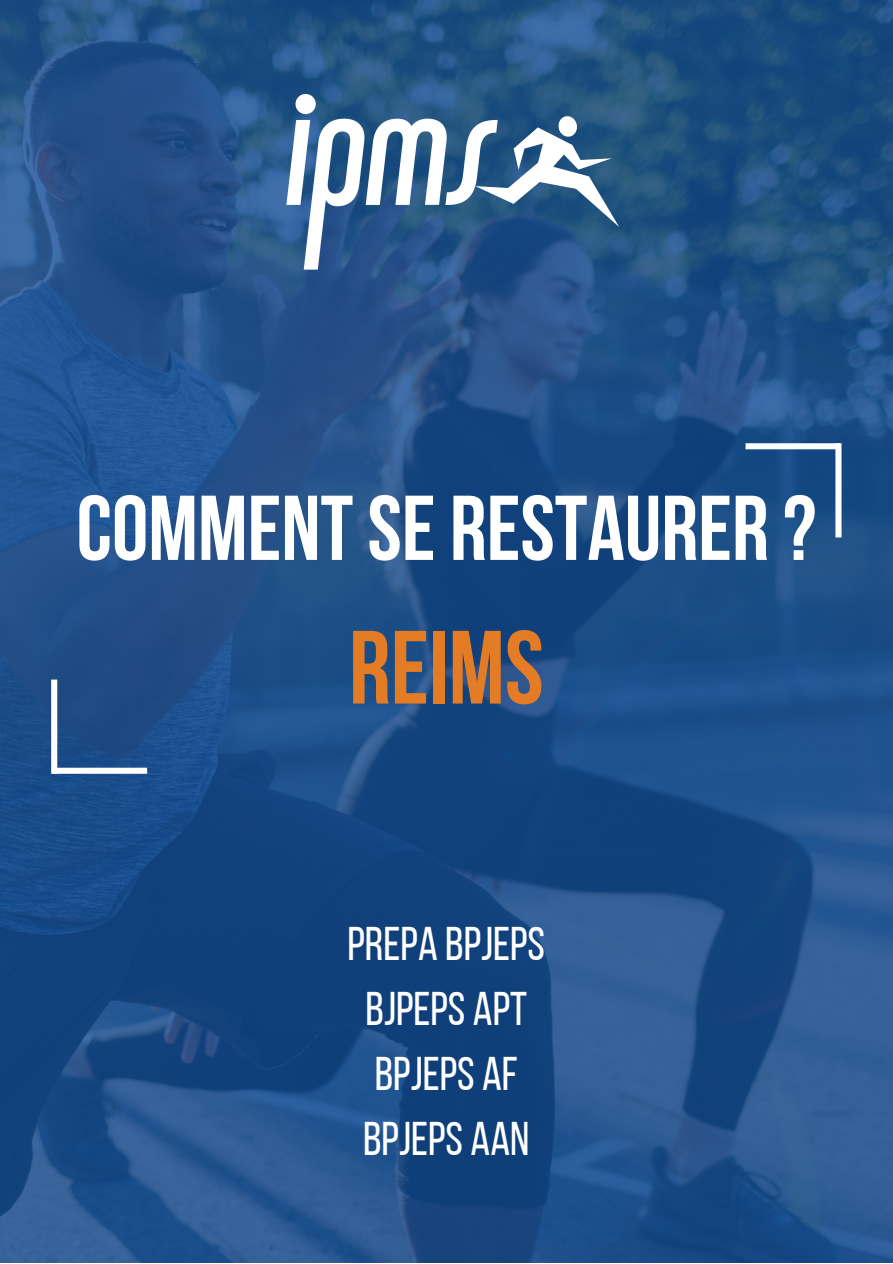
<style>
.page{position:relative;width:893px;height:1264px;background:#fff}
.page>*{position:absolute;margin:0;border:0;box-sizing:border-box;transform-origin:0 0}
.t1{font:700 103.8px "Bebas Neue";color:#e47c25}
.t2{font:700 91.8px "Bebas Neue";color:#fff}
.t3{font:47.1px "Bebas Neue";color:#fff}
</style>
<div class="page">
<img style="left:0;top:0;width:892px;height:1262px">
<img style="left:235px;top:72px;width:423px;height:223px">
<div style="left:53px;top:767px;width:94px;height:6px;background:#fff"></div>
<div style="left:51px;top:679px;width:6px;height:94px;background:#fff"></div>
<div style="left:745px;top:443px;width:94px;height:6px;background:#fff"></div>
<div style="left:835px;top:443px;width:6px;height:94px;background:#fff"></div>
<p class="t2" style="left:77px;top:491px;width:741px">COMMENTSE RESTAURER ?</p>
<p class="t1" style="left:349px;top:625px;width:196px">REIMS</p>
<p class="t3" style="left:347px;top:924px;width:199px">PREPA BPJEPS</p>
<p class="t3" style="left:365px;top:989px;width:163px">BJPEPS APT</p>
<p class="t3" style="left:375px;top:1054px;width:145px">BPJEPS AF</p>
<p class="t3" style="left:363px;top:1119px;width:168px">BPJEPS AAN</p>
</div>
